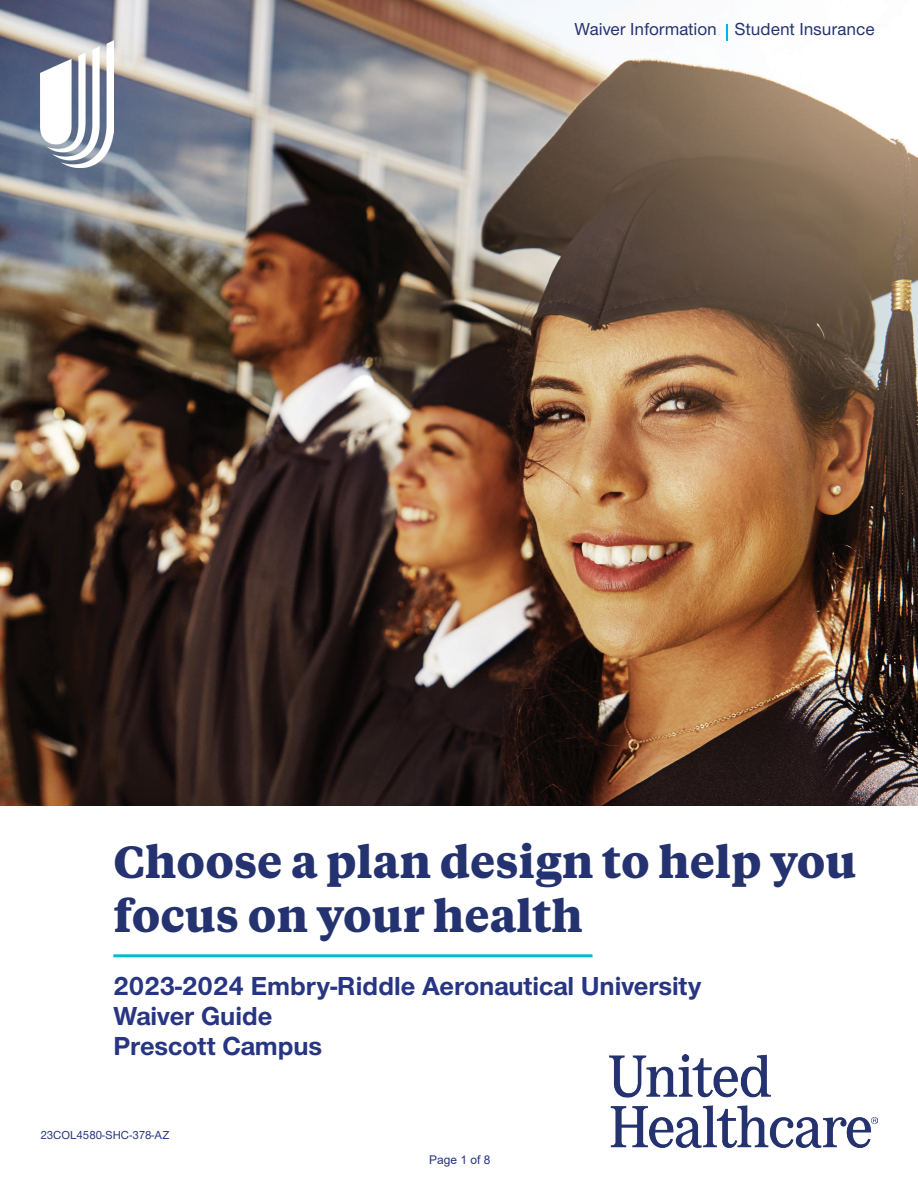
<style>
.page{position:relative;width:918px;height:1188px;background:#fff}
.page>*{position:absolute;margin:0;border:0;box-sizing:border-box;transform-origin:0 0}
.t1{font:700 45px/54px "UHC Serif Text";color:#243270}
.t2{font:700 27px/30px "UHC Sans";color:#283582}
.t3{font:500 18px "UHC Sans";color:#243270}
.t4{font:12px "UHC Sans";color:#283582}
.t5{font:12px "Arial";color:#283582}
</style>
<div class="page">
<img style="left:0;top:0;width:918px;height:806px">
<svg style="left:726px;top:24px;width:1px;height:16px"></svg>
<img style="left:41px;top:41px;width:73px;height:126px">
<hr style="left:113px;top:954px;width:479px;height:3px;background:#00b9d4">
<img style="left:609px;top:1054px;width:268px;height:93px">
<p class="t3" style="left:575px;top:17px;width:302px">Waiver Information Student Insurance</p>
<h1 class="t1" style="left:113px;top:833px;width:744px">Choose a plan design to help you focus on your health</h1>
<p class="t2" style="left:113px;top:970px;width:590px">2023-2024 Embry-Riddle Aeronautical University<br>Waiver Guide<br>Prescott Campus</p>
<p class="t4" style="left:40px;top:1127px;width:131px">23COL4580-SHC-378-AZ</p>
<p class="t5" style="left:429px;top:1152px;width:63px">Page 1 of 8</p>
</div>
